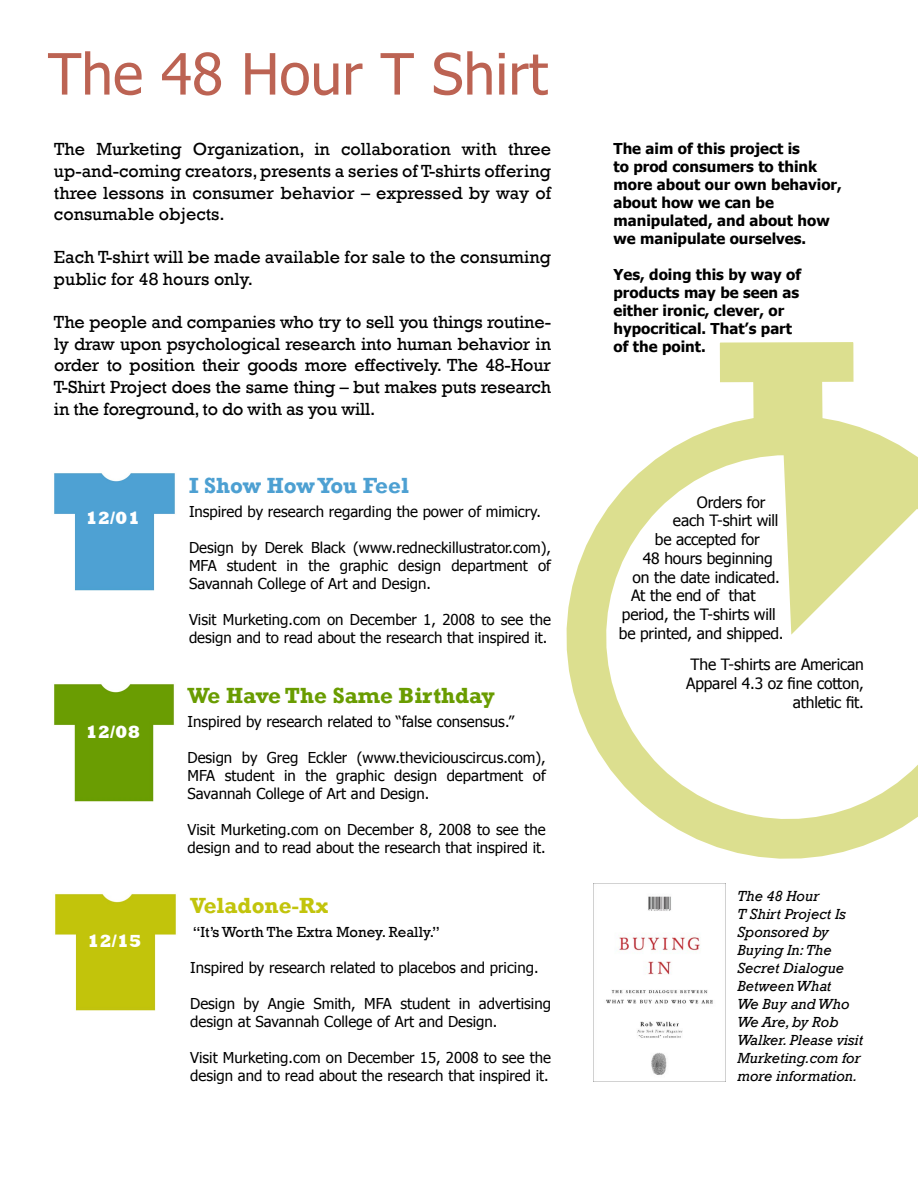
<style>
.page{position:relative;width:918px;height:1188px;background:#fff}
.page>*{position:absolute;margin:0;border:0;box-sizing:border-box;transform-origin:0 0}
.t1{font:57px "Tahoma";color:#bc6353}
.t2{font:700 22.5px "Rockwell";color:#699c00}
.t3{font:700 22.5px "Rockwell";color:#4da0d2}
.t4{font:700 22.5px "Rockwell";color:#c2c40c}
.t5{font:18px/21.6px "Rockwell";color:#000;text-align:justify}
.t6{font:800 18px "Rockwell";color:#fff}
.t7{font:15.6px/18.8px "Tahoma";letter-spacing:-.01em;color:#000;text-align:right}
.t8{font:15px/18px "Tahoma";color:#000}
.t9{font:700 15px/18px "Tahoma";color:#000}
.t10{font:italic 15px/18px "Rockwell";color:#000}
.t11{font:15px "Rockwell";color:#000}
</style>
<div class="page">
<img style="left:593px;top:950px;width:133px;height:132px">
<svg style="left:566px;top:342px;width:352px;height:608px"></svg>
<svg style="left:730px;top:342px;width:117px;height:59px;background:#e0e39e"></svg>
<svg style="left:696px;top:401px;width:222px;height:235px"></svg>
<img style="left:54px;top:473px;width:121px;height:118px">
<img style="left:54px;top:684px;width:120px;height:118px">
<img style="left:55px;top:893px;width:121px;height:118px">
<h1 class="t1" style="left:48px;top:38px;width:501px">The 48 Hour T Shirt</h1>
<p class="t5" style="left:54px;top:139px;width:499px">The Murketing Organization, in collaboration with three up-and-coming creators, presents a series of T-shirts offering three lessons in consumer behavior – expressed by way of consumable objects.</p>
<p class="t5" style="left:54px;top:247px;width:499px">Each T-shirt will be made available for sale to the consuming public for 48 hours only.</p>
<p class="t5" style="left:54px;top:312px;width:499px">The people and companies who try to sell you things routine&shy;ly draw upon psychological research into human behavior in order to position their goods more effectively. The 48-Hour T-Shirt Project does the same thing – but makes puts research in the foreground, to do with as you will.</p>
<p class="t6" style="left:86px;top:508px;width:56px">12/01</p>
<p class="t6" style="left:86px;top:722px;width:56px">12/08</p>
<p class="t6" style="left:87px;top:931px;width:56px">12/15</p>
<h2 class="t3" style="left:189px;top:471px;width:221px">I Show How You Feel</h2>
<p class="t8" style="left:189px;top:502px;width:353px">Inspired by research regarding the power of mimicry.</p>
<p class="t8" style="left:189px;top:538px;width:364px;text-align:justify">Design by Derek Black (www.redneckillustrator.com), MFA student in the graphic design department of Savannah College of Art and Design.</p>
<p class="t8" style="left:189px;top:610px;width:364px">Visit Murketing.com on December 1, 2008 to see the design and to read about the research that inspired it.</p>
<h2 class="t2" style="left:188px;top:681px;width:309px">We Have The Same Birthday</h2>
<p class="t8" style="left:188px;top:712px;width:328px">Inspired by research related to “false consensus.”</p>
<p class="t8" style="left:188px;top:748px;width:360px;text-align:justify">Design by Greg Eckler (www.theviciouscircus.com), MFA student in the graphic design department of Savannah College of Art and Design.</p>
<p class="t8" style="left:188px;top:820px;width:360px">Visit Murketing.com on December 8, 2008 to see the design and to read about the research that inspired it.</p>
<h2 class="t4" style="left:190px;top:891px;width:140px">Veladone-Rx</h2>
<p class="t11" style="left:193px;top:923px;width:249px">“It’s Worth The Extra Money. Really.”</p>
<p class="t8" style="left:190px;top:958px;width:350px">Inspired by research related to placebos and pricing.</p>
<p class="t8" style="left:190px;top:994px;width:362px">Design by Angie Smith, MFA student in advertising design at Savannah College of Art and Design.</p>
<p class="t8" style="left:190px;top:1048px;width:362px">Visit Murketing.com on December 15, 2008 to see the design and to read about the research that inspired it.</p>
<p class="t9" style="left:614px;top:139px;width:230px">The aim of this project is<br>to prod consumers to think more about our own behavior, about how we can be manipulated, and about how we manipulate ourselves.</p>
<p class="t9" style="left:614px;top:265px;width:189px">Yes, doing this by way of products may be seen as either ironic, clever, or hypocritical. That’s part of the point.</p>
<p class="t7" style="left:697px;top:492px;width:70px">Orders for</p>
<p class="t7" style="left:673px;top:511px;width:107px">each T-shirt will</p>
<p class="t7" style="left:655px;top:530px;width:106px">be accepted for</p>
<p class="t7" style="left:643px;top:548px;width:131px">48 hours beginning</p>
<p class="t7" style="left:632px;top:567px;width:149px">on the date indicated.</p>
<p class="t7" style="left:631px;top:586px;width:126px">At the end of that</p>
<p class="t7" style="left:622px;top:604px;width:155px">period, the T-shirts will</p>
<p class="t7" style="left:619px;top:623px;width:166px">be printed, and shipped.</p>
<p class="t7" style="left:686px;top:655px;width:179px">The T-shirts are American<br>Apparel 4.3 oz fine cotton, athletic fit.</p>
<p class="t10" style="left:737px;top:887px;width:127px">The 48 Hour<br>T Shirt Project Is<br>Sponsored by<br>Buying In: The<br>Secret Dialogue<br>Between What<br>We Buy and Who<br>We Are, by Rob<br>Walker. Please visit<br>Murketing.com for more information.</p>
</div>
